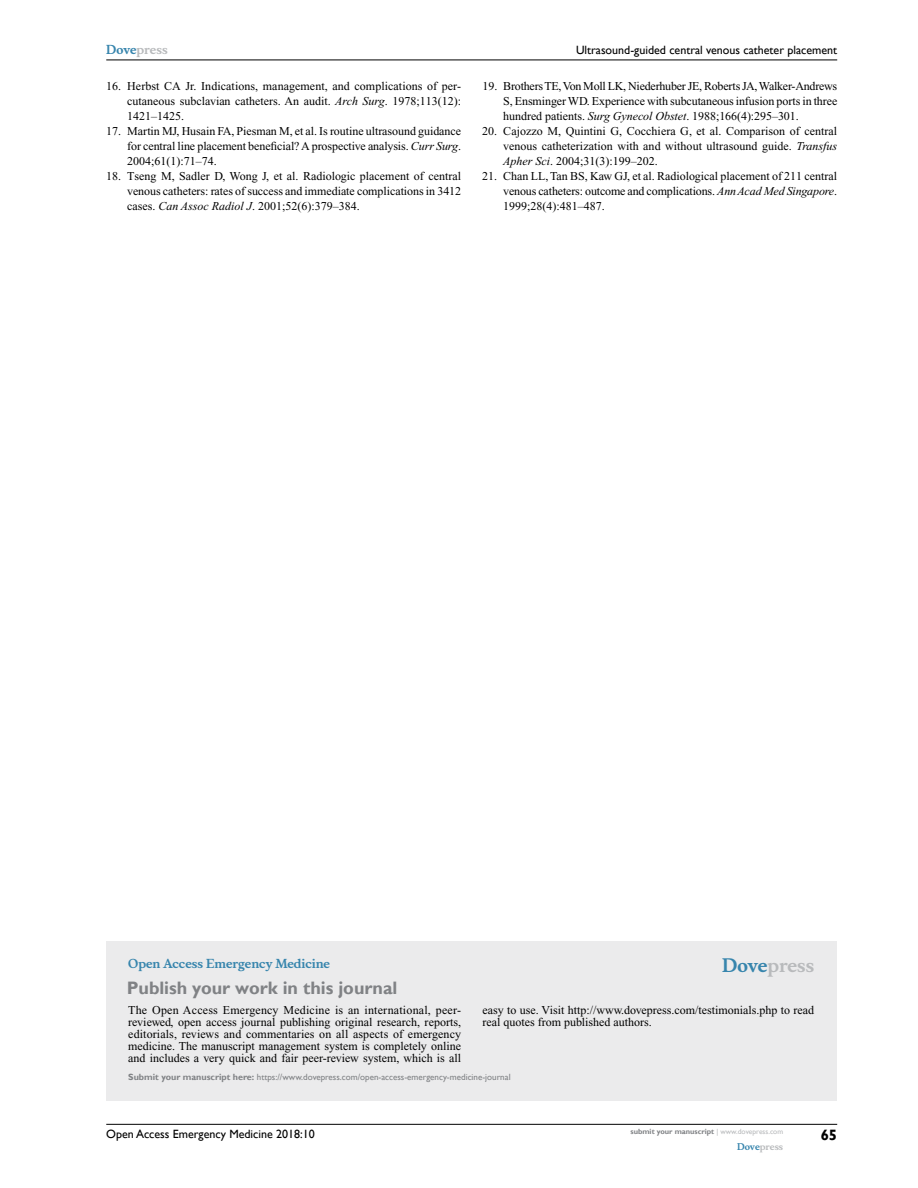
<style>
.page{position:relative;width:918px;height:1188px;background:#fff}
.page>*{position:absolute;margin:0;border:0;box-sizing:border-box;transform-origin:0 0}
.t1{font:700 18px "Gill Sans";color:#808285}
.t2{font:700 18px "Musee";color:#b8babc}
.t3{font:700 15px "Gill Sans";color:#000}
.t4{font:12px/15px "Times New Roman";color:#000;text-align:justify}
.t5{font:12px "Gill Sans";color:#000}
.t6{font:700 12px "Musee";color:#3785ad}
.t7{font:700 12px "Musee";color:#b8babc}
.t8{font:9px "Gill Sans";color:#808285}
.t9{font:700 9px "Musee";color:#b8babc}
.t10{font:700 7.5px "Gill Sans";color:#808285}
.s1{color:#3785ad}
.s2{font-style:italic}
.s3{font-weight:700}
.s4{font-weight:400;color:#b8babc}
</style>
<div class="page">
<div style="left:106px;top:941px;width:731px;height:159px;background:#ebebec"></div>
<hr style="left:106px;top:1124px;width:731px;height:1px;background:#000">
<hr style="left:106px;top:60px;width:731px;height:1px;background:#000">
<p class="t7" style="left:106px;top:43px;width:63px"><span class="s1">Dove</span>press</p>
<p class="t4" style="left:127px;top:79px;width:335px;text-indent:-21px">16. Herbst CA Jr. Indications, management, and complications of per&shy;cutaneous subclavian catheters. An audit. <span class="s2">Arch Surg</span>. 1978;113(12):<br>1421–1425.</p>
<p class="t4" style="left:127px;top:124px;width:335px;text-indent:-21px">17. Martin MJ, Husain FA, Piesman M, et al. Is routine ultrasound guidance for central line placement beneficial? A prospective analysis. <span class="s2">Curr Surg</span>.<br>2004;61(1):71–74.</p>
<p class="t4" style="left:127px;top:169px;width:335px;text-indent:-21px">18. Tseng M, Sadler D, Wong J, et al. Radiologic placement of central venous catheters: rates of success and immediate complications in 3412 cases. <span class="s2">Can Assoc Radiol J</span>. 2001;52(6):379–384.</p>
<p class="t5" style="left:576px;top:43px;width:263px">Ultrasound-guided central venous catheter placement</p>
<p class="t4" style="left:503px;top:79px;width:336px;text-indent:-21px">19. Brothers TE, Von Moll LK, Niederhuber JE, Roberts JA, Walker-Andrews S, Ensminger WD. Experience with subcutaneous infusion ports in three hundred patients. <span class="s2">Surg Gynecol Obstet</span>. 1988;166(4):295–301.</p>
<p class="t4" style="left:503px;top:124px;width:335px;text-indent:-21px">20. Cajozzo M, Quintini G, Cocchiera G, et al. Comparison of central venous catheterization with and without ultrasound guide. <span class="s2">Transfus Apher Sci</span>. 2004;31(3):199–202.</p>
<p class="t4" style="left:503px;top:169px;width:335px;text-indent:-21px">21. Chan LL, Tan BS, Kaw GJ, et al. Radiological placement of 211 central venous catheters: outcome and complications. <span class="s2">Ann Acad Med Singapore</span>.<br>1999;28(4):481–487.</p>
<p class="t6" style="left:128px;top:956px;width:203px">Open Access Emergency Medicine</p>
<h1 class="t1" style="left:127px;top:977px;width:272px">Publish your work in this journal</h1>
<h1 class="t2" style="left:722px;top:955px;width:94px"><span class="s1">Dove</span>press</h1>
<p class="t4" style="left:128px;top:1004px;width:335px;line-height:12px">The Open Access Emergency Medicine is an international, peer&shy;reviewed, open access journal publishing original research, reports, editorials, reviews and commentaries on all aspects of emergency medicine. The manuscript management system is completely online and includes a very quick and fair peer-review system, which is all</p>
<p class="t4" style="left:482px;top:1004px;width:333px;line-height:12px">easy to use. Visit http://www.dovepress.com/testimonials.php to read real quotes from published authors.</p>
<p class="t8" style="left:128px;top:1072px;width:384px"><span class="s3">Submit your manuscript here:</span> https://www.dovepress.com/open-access-emergency-medicine-journal</p>
<p class="t5" style="left:106px;top:1127px;width:210px">Open Access Emergency Medicine 2018:10</p>
<p class="t10" style="left:631px;top:1127px;width:154px">submit your manuscript <span class="s4">| www.dovepress.com</span></p>
<p class="t9" style="left:737px;top:1141px;width:48px"><span class="s1">Dove</span>press</p>
<p class="t3" style="left:821px;top:1126px;width:18px">65</p>
</div>
